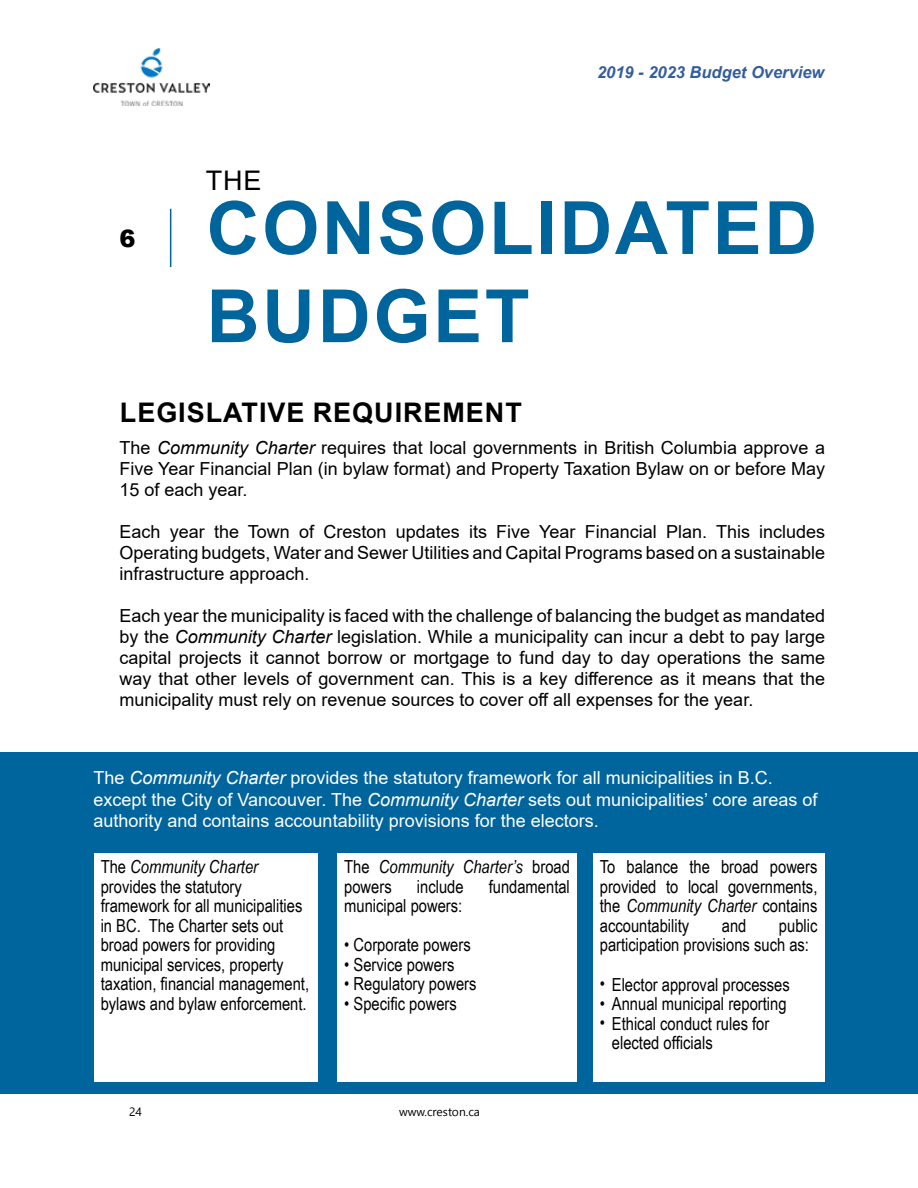
<style>
.page{position:relative;width:918px;height:1188px;background:#fff}
.page>*{position:absolute;margin:0;border:0;box-sizing:border-box;transform-origin:0 0}
.t1{font:700 73.5px/88.2px "Arial";letter-spacing:.035em;color:#00649d}
.t2{font:700 27px "Arial";letter-spacing:.035em;color:#000}
.t3{font:27px "Arial";color:#000}
.t4{font:900 24px "Arial";color:#000}
.t5{font:18px/21px "Arial";color:#000;text-align:justify}
.t6{font:18px/19.5px "Arial Narrow";color:#000}
.t7{font:18px/21.6px "Arial";color:#fff}
.t8{font:italic 18px/19.5px "Arial Narrow";color:#000}
.t9{font:italic 700 16.5px "Arial";color:#345d9d}
.t10{font:12px "Leelawadee";color:#000}
.s1{font-style:italic}
.s2{font-style:normal}
</style>
<div class="page">
<img style="left:94px;top:48px;width:116px;height:58px">
<div style="left:0;top:752px;width:918px;height:342px;background:#00649d"></div>
<hr style="left:170px;top:209px;width:1px;height:58px;background:#00649d">
<div style="left:593px;top:853px;width:231px;height:229px;background:#fff"></div>
<div style="left:338px;top:853px;width:239px;height:229px;background:#fff"></div>
<div style="left:94px;top:853px;width:224px;height:229px;background:#fff"></div>
<h3 class="t4" style="left:119px;top:221px;width:18px">6</h3>
<h2 class="t3" style="left:206px;top:162px;width:57px">THE</h2>
<p class="t9" style="left:597px;top:61px;width:229px">2019 - 2023 Budget Overview</p>
<h1 class="t1" style="left:207px;top:185px;width:612px">CONSOLIDATED<br>BUDGET</h1>
<h2 class="t2" style="left:120px;top:393px;width:403px">LEGISLATIVE REQUIREMENT</h2>
<p class="t5" style="left:119px;top:437px;width:707px">The <span class="s1">Community Charter</span> requires that local governments in British Columbia approve a Five Year Financial Plan (in bylaw format) and Property Taxation Bylaw on or before May 15 of each year.</p>
<p class="t5" style="left:119px;top:521px;width:707px">Each year the Town of Creston updates its Five Year Financial Plan. This includes Operating budgets, Water and Sewer Utilities and Capital Programs based on a sustainable infrastructure approach.</p>
<p class="t5" style="left:119px;top:605px;width:707px">Each year the municipality is faced with the challenge of balancing the budget as mandated by the <span class="s1">Community Charter</span> legislation. While a municipality can incur a debt to pay large capital projects it cannot borrow or mortgage to fund day to day operations the same way that other levels of government can. This is a key difference as it means that the municipality must rely on revenue sources to cover off all expenses for the year.</p>
<p class="t7" style="left:94px;top:767px;width:725px">The <span class="s1">Community Charter</span> provides the statutory framework for all municipalities in B.C. except the City of Vancouver. The <span class="s1">Community Charter</span> sets out municipalities’ core areas of authority and contains accountability provisions for the electors.</p>
<p class="t6" style="left:101px;top:856px;width:210px">The <span class="s1">Community Charter </span>provides the statutory framework for all municipalities in BC. The Charter sets out broad powers for providing municipal services, property taxation, financial management, bylaws and bylaw enforcement.</p>
<p class="t8" style="left:344px;top:857px;width:227px"><span class="s2">The</span> Community Charter’s <span class="s2">broad powers</span></p>
<p class="t6" style="left:417px;top:876px;width:48px">include</p>
<p class="t6" style="left:489px;top:876px;width:83px">fundamental</p>
<p class="t6" style="left:344px;top:895px;width:120px">municipal powers:</p>
<p class="t6" style="left:344px;top:934px;width:128px">• Corporate powers</p>
<p class="t6" style="left:344px;top:954px;width:112px">• Service powers</p>
<p class="t6" style="left:344px;top:973px;width:134px">• Regulatory powers</p>
<p class="t6" style="left:344px;top:993px;width:114px">• Specific powers</p>
<p class="t10" style="left:129px;top:1105px;width:14px">24</p>
<p class="t10" style="left:399px;top:1105px;width:82px">www.creston.ca</p>
<p class="t6" style="left:600px;top:856px;width:219px;text-align:justify">To balance the broad powers provided to local governments, the <span class="s1">Community Charter</span> contains accountability</p>
<p class="t6" style="left:600px;top:915px;width:219px;text-indent:179px">public participation provisions such as:</p>
<p class="t6" style="left:600px;top:974px;width:192px">• Elector approval processes</p>
<p class="t6" style="left:600px;top:993px;width:188px">• Annual municipal reporting</p>
<p class="t6" style="left:600px;top:1013px;width:171px">• Ethical conduct rules for</p>
<p class="t6" style="left:722px;top:915px;width:26px">and</p>
<p class="t6" style="left:612px;top:1032px;width:102px">elected officials</p>
</div>
